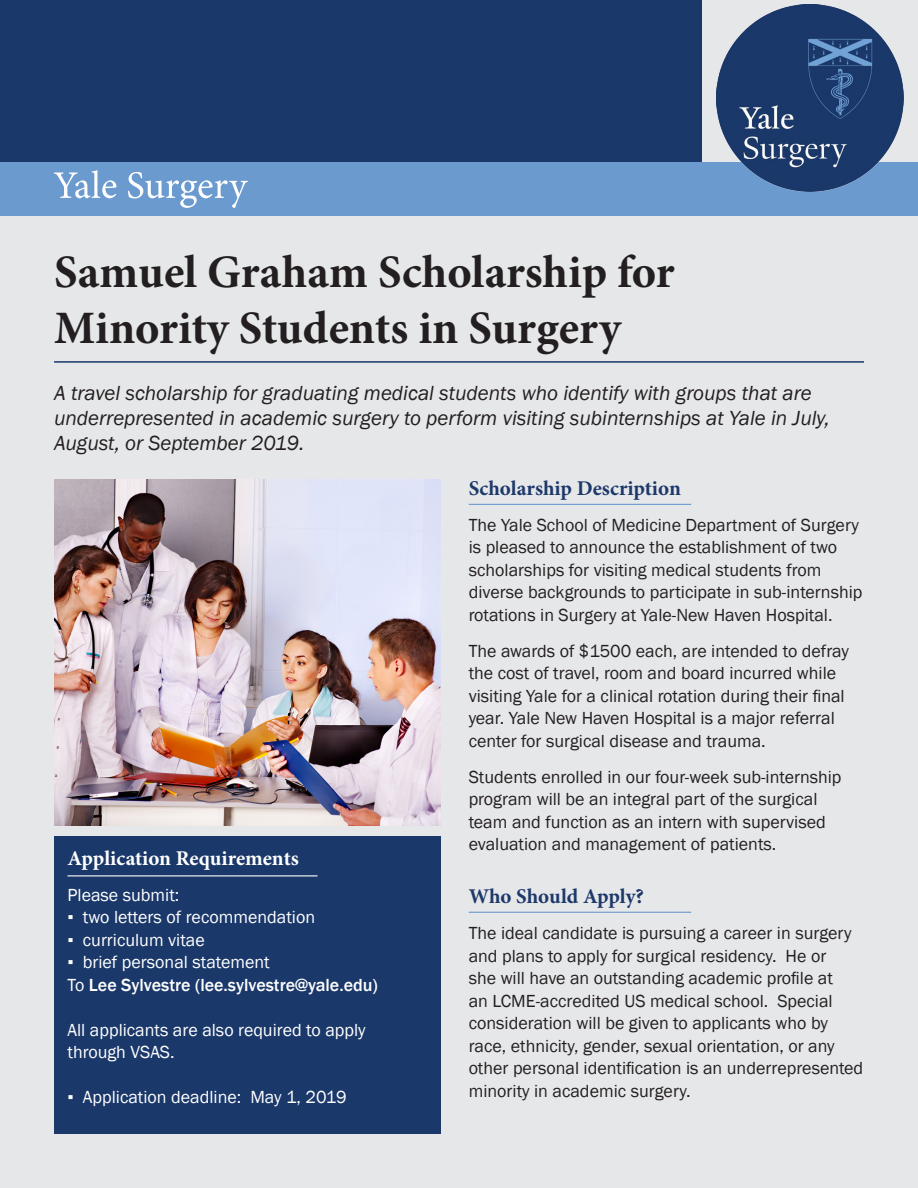
<style>
.page{position:relative;width:918px;height:1188px;background:#e6e7e9}
.page>*{position:absolute;margin:0;border:0;box-sizing:border-box;transform-origin:0 0}
.t1{font:700 46.5px/55.8px "Minion Pro";color:#231f20}
.t2{font:italic 21px/25.2px "Franklin Gothic";color:#231f20}
.t3{font:700 21px "Minion Pro";color:#1d386a}
.t4{font:700 21px "Minion Pro";letter-spacing:-.005em;color:#fff}
.t5{font:18px/22.5px "Franklin Gothic";color:#231f20}
.t6{font:18px/22.5px "Franklin Gothic";color:#fff}
.t7{font:500 18px/22.5px "Franklin Gothic";color:#fff}
.s1{font-weight:400}
</style>
<div class="page">
<div style="left:0;top:0;width:702px;height:162px;background:#1a386a"></div>
<div style="left:0;top:162px;width:918px;height:54px;background:#6b9ace"></div>
<img style="left:716px;top:4px;width:188px;height:188px">
<div style="left:54px;top:836px;width:387px;height:298px;background:#1a386a"></div>
<svg style="left:54px;top:170px;width:194px;height:38px"></svg>
<hr style="left:54px;top:361px;width:810px;height:2px;background:#1a386a">
<img style="left:54px;top:480px;width:387px;height:345px">
<hr style="left:469px;top:504px;width:222px;height:1px;background:#6b9ace">
<hr style="left:469px;top:912px;width:222px;height:1px;background:#6b9ace">
<hr style="left:68px;top:875px;width:250px;height:1px;background:#fff">
<h1 class="t1" style="left:54px;top:244px;width:622px">Samuel Graham Scholarship for<br>Minority Students in Surgery</h1>
<p class="t2" style="left:54px;top:380px;width:777px">A travel scholarship for graduating medical students who identify with groups that are underrepresented in academic surgery to perform visiting subinternships at Yale in July,<br>August, or September 2019.</p>
<p class="t4" style="left:68px;top:843px;width:233px">Application Requirements</p>
<p class="t6" style="left:68px;top:883px;width:113px">Please submit:</p>
<p class="t6" style="left:68px;top:906px;width:249px">▪ two letters of recommendation</p>
<p class="t6" style="left:68px;top:928px;width:139px">▪ curriculum vitae</p>
<p class="t7" style="left:68px;top:951px;width:312px"><span class="s1">▪ brief personal statement<br>To</span> Lee Sylvestre (lee.sylvestre@yale.edu)</p>
<p class="t6" style="left:68px;top:1018px;width:300px">All applicants are also required to apply through VSAS.</p>
<p class="t6" style="left:68px;top:1086px;width:281px">▪ Application deadline: May 1, 2019</p>
<p class="t3" style="left:469px;top:473px;width:214px">Scholarship Description</p>
<p class="t5" style="left:469px;top:513px;width:395px">The Yale School of Medicine Department of Surgery is pleased to announce the establishment of two scholarships for visiting medical students from diverse backgrounds to participate in sub-internship rotations in Surgery at Yale-New Haven Hospital.</p>
<p class="t5" style="left:469px;top:639px;width:382px">The awards of $1500 each, are intended to defray the cost of travel, room and board incurred while visiting Yale for a clinical rotation during their final year. Yale New Haven Hospital is a major referral center for surgical disease and trauma.</p>
<p class="t5" style="left:469px;top:765px;width:374px">Students enrolled in our four-week sub-internship program will be an integral part of the surgical team and function as an intern with supervised evaluation and management of patients.</p>
<p class="t3" style="left:469px;top:882px;width:177px">Who Should Apply?</p>
<p class="t5" style="left:469px;top:922px;width:396px">The ideal candidate is pursuing a career in surgery and plans to apply for surgical residency. He or<br>she will have an outstanding academic profile at<br>an LCME-accredited US medical school. Special consideration will be given to applicants who by race, ethnicity, gender, sexual orientation, or any other personal identification is an underrepresented minority in academic surgery.</p>
</div>
